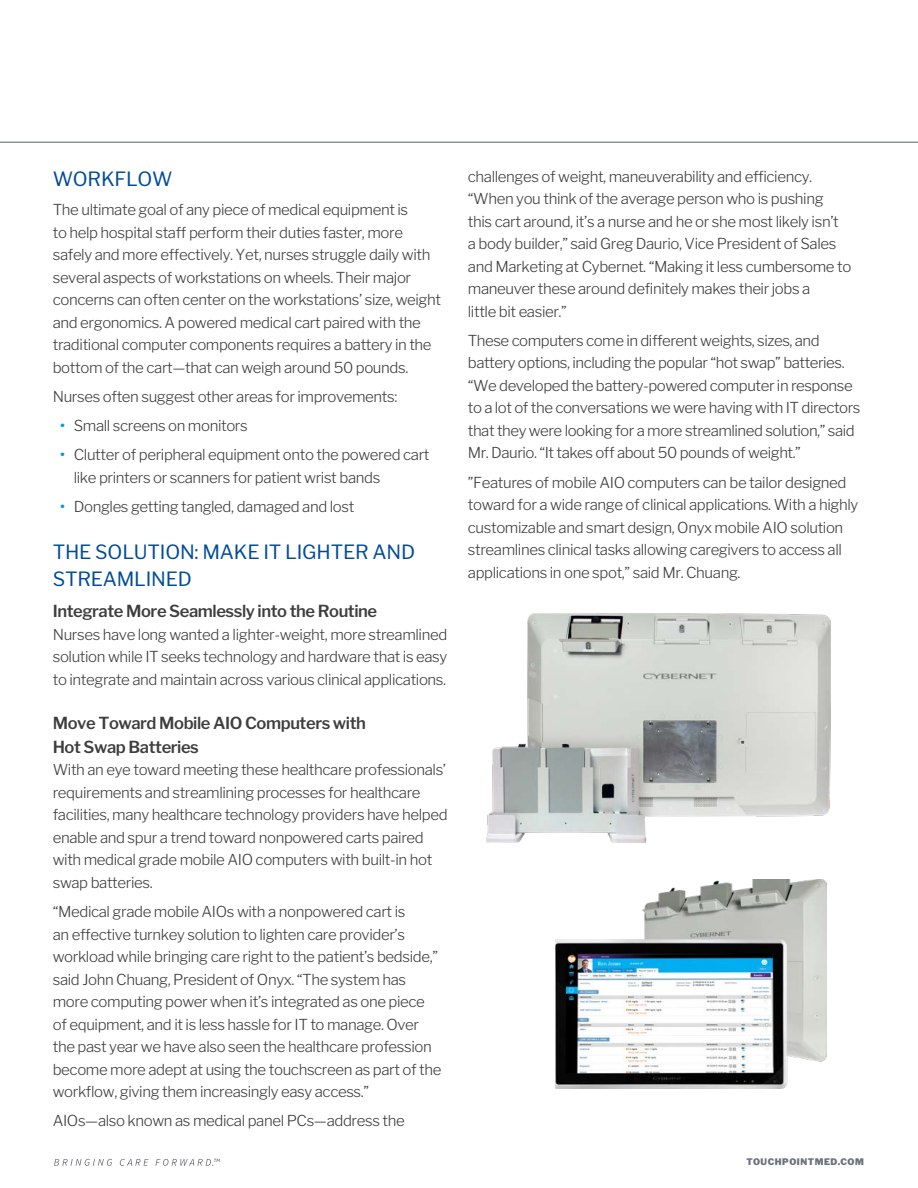
<style>
.page{position:relative;width:918px;height:1188px;background:#fff}
.page>*{position:absolute;margin:0;border:0;box-sizing:border-box;transform-origin:0 0}
.Header_3{font:19.5px/27px "Libre Franklin";letter-spacing:-.01em;color:#004c97}
.SubHeader_2{font:600 16.5px/24px "Libre Franklin";letter-spacing:-.025em;color:#3e3e3f}
.body_copy{font:300 15px/22.5px "Libre Franklin";letter-spacing:-.025em;color:#3e3e3f}
.body_copy_-_Last_Par{font:300 15px/22.5px "Libre Franklin";letter-spacing:-.025em;color:#3e3e3f;text-align:justify}
.t1{font:900 9px "Libre Franklin";letter-spacing:.06em;color:#6c717a}
.s1{font-weight:600;color:#009bde}
</style>
<div class="page">
<hr style="left:0;top:142px;width:918px;height:1px;background:#6c717a">
<svg style="left:54px;top:1159px;width:58px;height:7px"></svg>
<svg style="left:120px;top:1159px;width:29px;height:7px"></svg>
<svg style="left:156px;top:1159px;width:64px;height:7px"></svg>
<img style="left:486px;top:614px;width:344px;height:228px">
<img style="left:555px;top:879px;width:272px;height:210px">
<p class="Header_3" style="left:53px;top:165px;width:121px">WORKFLOW</p>
<p class="body_copy" style="left:53px;top:199px;width:390px">The ultimate goal of any piece of medical equipment is<br>to help hospital staff perform their duties faster, more safely and more effectively. Yet, nurses struggle daily with several aspects of workstations on wheels. Their major concerns can often center on the workstations’ size, weight and ergonomics. A powered medical cart paired with the traditional computer components requires a battery in the bottom of the cart—that can weigh around 50 pounds.</p>
<p class="body_copy" style="left:53px;top:385px;width:346px">Nurses often suggest other areas for improvements:</p>
<p class="body_copy" style="left:60px;top:415px;width:189px"><span class="s1">•</span> Small screens on monitors</p>
<p class="body_copy" style="left:74px;top:444px;width:357px;text-indent:-14px"><span class="s1">•</span> Clutter of peripheral equipment onto the powered cart like printers or scanners for patient wrist bands</p>
<p class="body_copy" style="left:60px;top:496px;width:296px"><span class="s1">•</span> Dongles getting tangled, damaged and lost</p>
<p class="Header_3" style="left:53px;top:539px;width:364px">THE SOLUTION: MAKE IT LIGHTER AND<br>STREAMLINED</p>
<p class="SubHeader_2" style="left:53px;top:599px;width:326px">Integrate More Seamlessly into the Routine</p>
<p class="body_copy_-_Last_Par" style="left:53px;top:623px;width:396px">Nurses have long wanted a lighter-weight, more streamlined solution while IT seeks technology and hardware that is easy to integrate and maintain across various clinical applications.</p>
<p class="SubHeader_2" style="left:53px;top:711px;width:315px">Move Toward Mobile AIO Computers with<br>Hot Swap Batteries</p>
<p class="body_copy" style="left:53px;top:759px;width:396px">With an eye toward meeting these healthcare professionals’ requirements and streamlining processes for healthcare facilities, many healthcare technology providers have helped enable and spur a trend toward nonpowered carts paired with medical grade mobile AIO computers with built-in hot swap batteries.</p>
<p class="body_copy" style="left:53px;top:901px;width:390px">“Medical grade mobile AIOs with a nonpowered cart is<br>an effective turnkey solution to lighten care provider’s workload while bringing care right to the patient’s bedside,” said John Chuang, President of Onyx. “The system has more computing power when it’s integrated as one piece of equipment, and it is less hassle for IT to manage. Over the past year we have also seen the healthcare profession become more adept at using the touchscreen as part of the workflow, giving them increasingly easy access.”</p>
<p class="body_copy" style="left:53px;top:1110px;width:353px">AIOs—also known as medical panel PCs—address the</p>
<p class="body_copy" style="left:468px;top:165px;width:385px">challenges of weight, maneuverability and efficiency. “When you think of the average person who is pushing this cart around, it’s a nurse and he or she most likely isn’t<br>a body builder,” said Greg Daurio, Vice President of Sales and Marketing at Cybernet. “Making it less cumbersome to maneuver these around definitely makes their jobs a<br>little bit easier.”</p>
<p class="body_copy" style="left:468px;top:329px;width:394px">These computers come in different weights, sizes, and battery options, including the popular “hot swap” batteries. “We developed the battery-powered computer in response to a lot of the conversations we were having with IT directors that they were looking for a more streamlined solution,” said Mr. Daurio. “It takes off about 50 pounds of weight.”</p>
<p class="body_copy_-_Last_Par" style="left:468px;top:471px;width:392px;text-align:left">”Features of mobile AIO computers can be tailor designed toward for a wide range of clinical applications. With a highly customizable and smart design, Onyx mobile AIO solution streamlines clinical tasks allowing caregivers to access all applications in one spot,” said Mr. Chuang.</p>
<p class="t1" style="left:747px;top:1157px;width:119px">TOUCHPOINTMED.COM</p>
</div>
